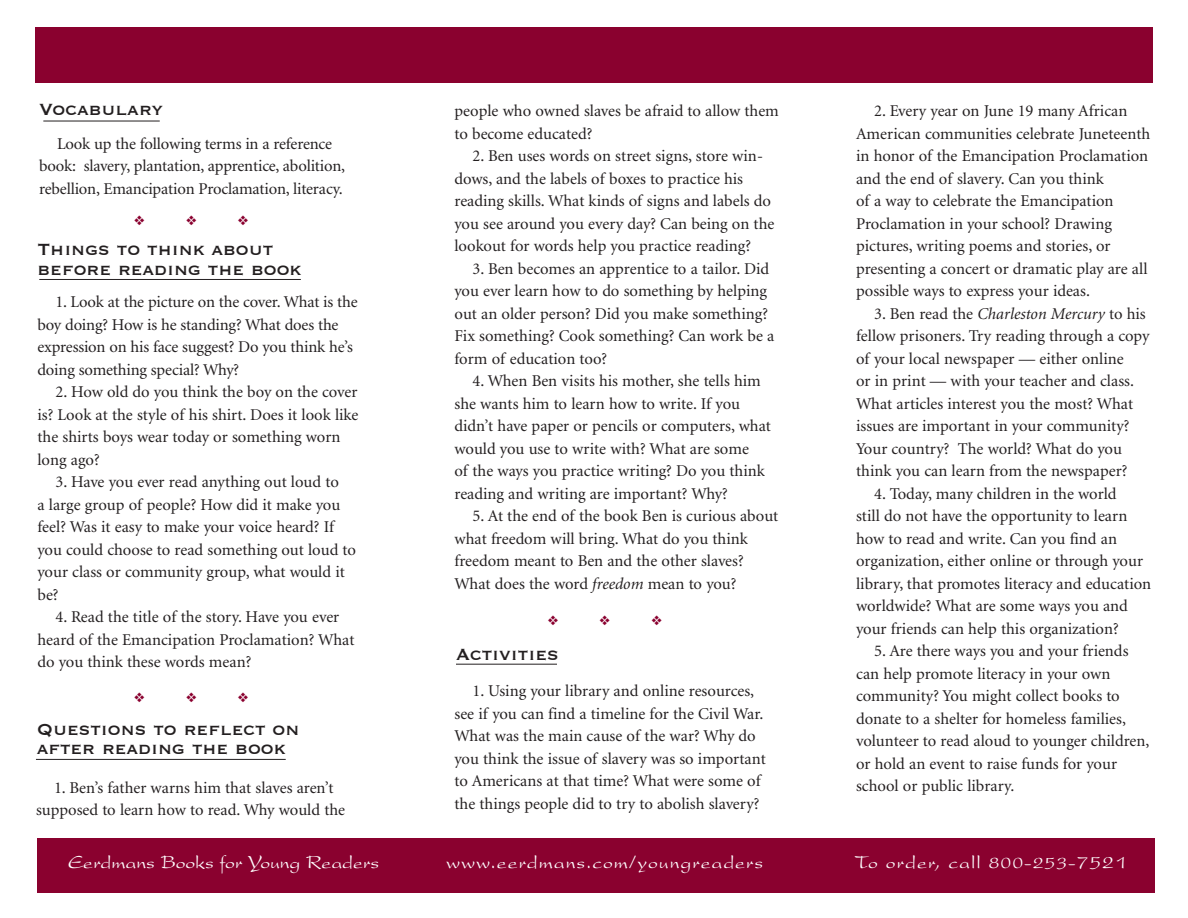
<style>
.page{position:relative;width:1188px;height:918px;background:#fff}
.page>*{position:absolute;margin:0;border:0;box-sizing:border-box;transform-origin:0 0}
.t1{font:21px "Copperplate";color:#231f20}
.t2{font:19.5px "President";letter-spacing:.05em;color:#fff}
.t3{font:19.5px "President";color:#fff}
.t4{font:16.5px/22.5px "Minion";color:#231f20}
.s1{font-style:italic}
.s2{font-size:21px}
</style>
<div class="page">
<div style="left:37px;top:838px;width:1117px;height:55px;background:#8a012f"></div>
<div style="left:35px;top:27px;width:1118px;height:55px;background:#8a012f"></div>
<hr style="left:43px;top:121px;width:117px;height:1px;background:#231f20">
<hr style="left:456px;top:664px;width:101px;height:1px;background:#231f20">
<hr style="left:36px;top:759px;width:250px;height:1px;background:#231f20">
<hr style="left:39px;top:279px;width:262px;height:1px;background:#231f20">
<p class="t1" style="left:39px;top:96px;width:126px">Vocabulary</p>
<p class="t4" style="left:39px;top:133px;width:308px;text-align:center">Look up the following terms in a reference book: slavery, plantation, apprentice, abolition, rebellion, Emancipation Proclamation, literacy.</p>
<p class="t1" style="left:38px;top:236px;width:237px">Things to think about</p>
<p class="t1" style="left:38px;top:256px;width:265px">before reading the book</p>
<p class="t4" style="left:38px;top:291px;width:322px;text-indent:18px">1. Look at the picture on the cover. What is the boy doing? How is he standing? What does the expression on his face suggest? Do you think he’s doing something special? Why?</p>
<p class="t4" style="left:38px;top:381px;width:322px;text-indent:18px">2. How old do you think the boy on the cover is? Look at the style of his shirt. Does it look like the shirts boys wear today or something worn long ago?</p>
<p class="t4" style="left:38px;top:471px;width:320px;text-indent:18px">3. Have you ever read anything out loud to<br>a large group of people? How did it make you feel? Was it easy to make your voice heard? If you could choose to read something out loud to your class or community group, what would it be?</p>
<p class="t4" style="left:38px;top:606px;width:319px;text-indent:18px">4. Read the title of the story. Have you ever heard of the Emancipation Proclamation? What do you think these words mean?</p>
<p class="t1" style="left:37px;top:716px;width:264px">Questions to reflect on</p>
<p class="t1" style="left:37px;top:735px;width:250px">after reading the book</p>
<p class="t4" style="left:36px;top:777px;width:311px;text-align:center">1. Ben’s father warns him that slaves aren’t supposed to learn how to read. Why would the</p>
<p class="t4" style="left:454px;top:100px;width:326px">people who owned slaves be afraid to allow them to become educated?</p>
<p class="t4" style="left:454px;top:145px;width:321px;text-indent:18px">2. Ben uses words on street signs, store win&shy;dows, and the labels of boxes to practice his reading skills. What kinds of signs and labels do you see around you every day? Can being on the lookout for words help you practice reading?</p>
<p class="t4" style="left:454px;top:258px;width:321px;text-indent:18px">3. Ben becomes an apprentice to a tailor. Did you ever learn how to do something by helping out an older person? Did you make something?<br>Fix something? Cook something? Can work be a form of education too?</p>
<p class="t4" style="left:454px;top:370px;width:318px;text-indent:18px">4. When Ben visits his mother, she tells him she wants him to learn how to write. If you didn’t have paper or pencils or computers, what would you use to write with? What are some<br>of the ways you practice writing? Do you think reading and writing are important? Why?</p>
<p class="t4" style="left:454px;top:505px;width:325px;text-indent:18px">5. At the end of the book Ben is curious about what freedom will bring. What do you think freedom meant to Ben and the other slaves?<br>What does the word <span class="s1">freedom</span> mean to you?</p>
<p class="t1" style="left:456px;top:640px;width:104px">Activities</p>
<p class="t4" style="left:454px;top:680px;width:313px;text-indent:18px">1. Using your library and online resources, see if you can find a timeline for the Civil War.<br>What was the main cause of the war? Why do you think the issue of slavery was so important to Americans at that time? What were some of the things people did to try to abolish slavery?</p>
<p class="t4" style="left:856px;top:100px;width:296px;text-indent:18px">2. Every year on June 19 many African American communities celebrate Juneteenth in honor of the Emancipation Proclamation and the end of slavery. Can you think<br>of a way to celebrate the Emancipation Proclamation in your school? Drawing pictures, writing poems and stories, or presenting a concert or dramatic play are all possible ways to express your ideas.</p>
<p class="t4" style="left:856px;top:303px;width:295px;text-indent:18px">3. Ben read the <span class="s1">Charleston Mercury</span> to his fellow prisoners. Try reading through a copy of your local newspaper — either online<br>or in print — with your teacher and class.<br>What articles interest you the most? What issues are important in your community?<br>Your country? The world? What do you think you can learn from the newspaper?</p>
<p class="t4" style="left:856px;top:483px;width:297px;text-indent:18px">4. Today, many children in the world<br>still do not have the opportunity to learn how to read and write. Can you find an organization, either online or through your library, that promotes literacy and education worldwide? What are some ways you and your friends can help this organization?</p>
<p class="t4" style="left:856px;top:640px;width:295px;text-indent:18px">5. Are there ways you and your friends can help promote literacy in your own community? You might collect books to donate to a shelter for homeless families, volunteer to read aloud to younger children, or hold an event to raise funds for your school or public library.</p>
<p class="t3" style="left:68px;top:851px;width:312px">Eerdmans Books for Young Readers</p>
<p class="t2" style="left:446px;top:851px;width:319px">www.eerdmans.com/youngreaders</p>
<p class="t2" style="left:855px;top:851px;width:273px">To order, call 800-253-<span class="s2">7521</span></p>
</div>
